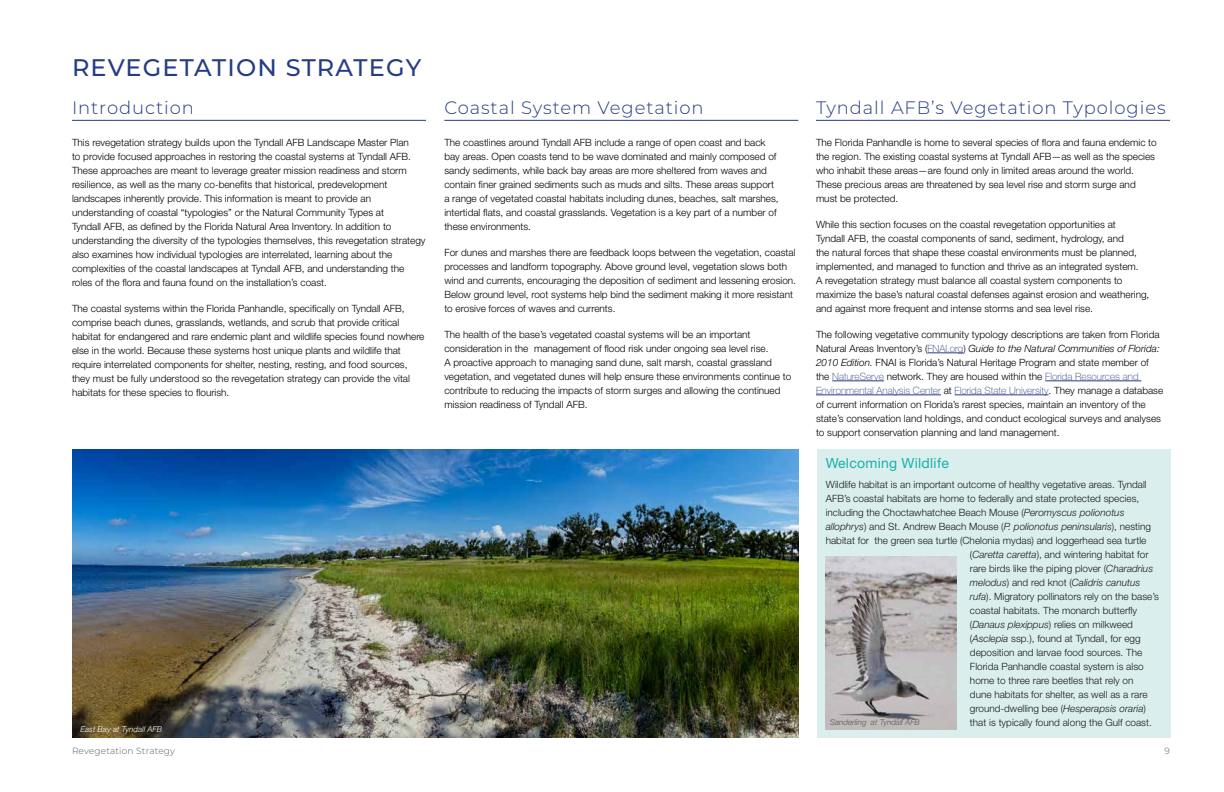
<style>
.page{position:relative;width:1224px;height:792px;background:#fff}
.page>*{position:absolute;margin:0;border:0;box-sizing:border-box;transform-origin:0 0}
.t1{font:500 24px "Montserrat";letter-spacing:.05em;color:#253c84}
.t2{font:300 18px "Montserrat";letter-spacing:.05em;color:#253c84}
.t3{font:14px "Helvetica Neue LT Std";letter-spacing:.02em;color:#00a99d}
.t4{font:300 10px/14px "Helvetica Neue LT Std";color:#000}
.t5{font:italic 300 10px "Helvetica Neue LT Std";color:#000}
.t6{font:300 9px "Montserrat";letter-spacing:.02em;color:#58595b}
.t7{font:italic 300 8px "Helvetica Neue LT Std";color:#58595b}
.t8{font:italic 300 8px "Helvetica Neue LT Std";color:#fff}
.s1{font-weight:100;color:#253c84}
.s2{font-style:italic}
.s3{font-style:normal}
</style>
<div class="page">
<hr style="left:72px;top:120px;width:354px;height:1px;background:#253c84">
<hr style="left:444px;top:120px;width:354px;height:1px;background:#253c84">
<hr style="left:816px;top:120px;width:354px;height:1px;background:#253c84">
<hr style="left:928px;top:353px;width:35px;height:1px;background:#253c84">
<hr style="left:832px;top:381px;width:52px;height:1px;background:#253c84">
<hr style="left:1045px;top:381px;width:96px;height:1px;background:#253c84">
<hr style="left:816px;top:395px;width:125px;height:1px;background:#253c84">
<hr style="left:955px;top:395px;width:94px;height:1px;background:#253c84">
<div style="left:817px;top:449px;width:354px;height:289px;background:#d6eeeb"></div>
<img style="left:826px;top:557px;width:130px;height:172px">
<img style="left:72px;top:449px;width:726px;height:289px">
<h1 class="t1" style="left:72px;top:50px;width:351px">REVEGETATION STRATEGY</h1>
<h2 class="t2" style="left:72px;top:95px;width:123px">Introduction</h2>
<p class="t4" style="left:72px;top:135px;width:355px">This revegetation strategy builds upon the Tyndall AFB Landscape Master Plan<br>to provide focused approaches in restoring the coastal systems at Tyndall AFB.<br>These approaches are meant to leverage greater mission readiness and storm resilience, as well as the many co-benefits that historical, predevelopment landscapes inherently provide. This information is meant to provide an understanding of coastal “typologies” or the Natural Community Types at<br>Tyndall AFB, as defined by the Florida Natural Area Inventory. In addition to understanding the diversity of the typologies themselves, this revegetation strategy also examines how individual typologies are interrelated, learning about the complexities of the coastal landscapes at Tyndall AFB, and understanding the roles of the flora and fauna found on the installation’s coast.</p>
<p class="t4" style="left:72px;top:301px;width:354px">The coastal systems within the Florida Panhandle, specifically on Tyndall AFB, comprise beach dunes, grasslands, wetlands, and scrub that provide critical habitat for endangered and rare endemic plant and wildlife species found nowhere else in the world. Because these systems host unique plants and wildlife that require interrelated components for shelter, nesting, resting, and food sources, they must be fully understood so the revegetation strategy can provide the vital habitats for these species to flourish.</p>
<h2 class="t2" style="left:444px;top:95px;width:261px">Coastal System Vegetation</h2>
<p class="t4" style="left:444px;top:135px;width:336px">The coastlines around Tyndall AFB include a range of open coast and back bay areas. Open coasts tend to be wave dominated and mainly composed of sandy sediments, while back bay areas are more sheltered from waves and contain finer grained sediments such as muds and silts. These areas support a range of vegetated coastal habitats including dunes, beaches, salt marshes, intertidal flats, and coastal grasslands. Vegetation is a key part of a number of these environments.</p>
<p class="t4" style="left:444px;top:245px;width:353px">For dunes and marshes there are feedback loops between the vegetation, coastal processes and landform topography. Above ground level, vegetation slows both wind and currents, encouraging the deposition of sediment and lessening erosion.<br>Below ground level, root systems help bind the sediment making it more resistant to erosive forces of waves and currents.</p>
<p class="t4" style="left:444px;top:327px;width:348px">The health of the base’s vegetated coastal systems will be an important consideration in the management of flood risk under ongoing sea level rise.<br>A proactive approach to managing sand dune, salt marsh, coastal grassland vegetation, and vegetated dunes will help ensure these environments continue to contribute to reducing the impacts of storm surges and allowing the continued mission readiness of Tyndall AFB.</p>
<p class="t8" style="left:80px;top:725px;width:83px">East Bay at Tyndall AFB</p>
<h2 class="t2" style="left:816px;top:95px;width:351px">Tyndall AFB’s Vegetation Typologies</h2>
<p class="t4" style="left:816px;top:135px;width:342px">The Florida Panhandle is home to several species of flora and fauna endemic to the region. The existing coastal systems at Tyndall AFB—as well as the species who inhabit these areas—are found only in limited areas around the world.<br>These precious areas are threatened by sea level rise and storm surge and must be protected.</p>
<p class="t4" style="left:816px;top:217px;width:335px">While this section focuses on the coastal revegetation opportunities at<br>Tyndall AFB, the coastal components of sand, sediment, hydrology, and<br>the natural forces that shape these coastal environments must be planned, implemented, and managed to function and thrive as an integrated system.<br>A revegetation strategy must balance all coastal system components to maximize the base’s natural coastal defenses against erosion and weathering, and against more frequent and intense storms and sea level rise.</p>
<p class="t4" style="left:816px;top:327px;width:349px">The following vegetative community typology descriptions are taken from Florida Natural Areas Inventory’s (<span class="s1">FNAI.org</span>) <span class="s2">Guide to the Natural Communities of Florida:<br>2010 Edition.</span> FNAI is Florida’s Natural Heritage Program and state member of the <span class="s1">NatureServe</span> network. They are housed within the <span class="s1">Florida Resources and Environmental Analysis Center</span> at <span class="s1">Florida State University</span>. They manage a database of current information on Florida’s rarest species, maintain an inventory of the state’s conservation land holdings, and conduct ecological surveys and analyses to support conservation planning and land management.</p>
<h3 class="t3" style="left:826px;top:455px;width:125px">Welcoming Wildlife</h3>
<p class="t4" style="left:826px;top:478px;width:323px">Wildlife habitat is an important outcome of healthy vegetative areas. Tyndall</p>
<p class="t4" style="left:826px;top:492px;width:315px">AFB’s coastal habitats are home to federally and state protected species,</p>
<p class="t4" style="left:826px;top:506px;width:300px">including the Choctawhatchee Beach Mouse (<span class="s2">Peromyscus polionotus</span></p>
<p class="t5" style="left:826px;top:521px;width:327px">allophrys<span class="s3">) and St. Andrew Beach Mouse (</span>P. polionotus peninsularis<span class="s3">), nesting</span></p>
<p class="t4" style="left:826px;top:534px;width:322px">habitat for the green sea turtle (Chelonia mydas) and loggerhead sea turtle</p>
<p class="t4" style="left:970px;top:548px;width:180px">(<span class="s2">Caretta caretta</span>), and wintering habitat for</p>
<p class="t4" style="left:970px;top:562px;width:185px">rare birds like the piping plover (<span class="s2">Charadrius</span></p>
<p class="t5" style="left:970px;top:577px;width:172px">melodus<span class="s3">) and red knot (</span>Calidris canutus</p>
<p class="t4" style="left:970px;top:590px;width:190px"><span class="s2">rufa</span>). Migratory pollinators rely on the base’s</p>
<p class="t4" style="left:970px;top:604px;width:169px">coastal habitats. The monarch butterfly</p>
<p class="t4" style="left:970px;top:618px;width:164px">(<span class="s2">Danaus plexippus</span>) relies on milkweed</p>
<p class="t4" style="left:970px;top:632px;width:172px">(<span class="s2">Asclepia</span> ssp.), found at Tyndall, for egg</p>
<p class="t4" style="left:970px;top:646px;width:174px">deposition and larvae food sources. The</p>
<p class="t4" style="left:970px;top:660px;width:175px">Florida Panhandle coastal system is also</p>
<p class="t4" style="left:970px;top:674px;width:165px">home to three rare beetles that rely on</p>
<p class="t4" style="left:970px;top:688px;width:179px">dune habitats for shelter, as well as a rare</p>
<p class="t4" style="left:970px;top:702px;width:177px">ground‑dwelling bee (<span class="s2">Hesperapsis oraria</span>)</p>
<p class="t7" style="left:830px;top:718px;width:91px">Sanderling at Tyndall AFB</p>
<p class="t4" style="left:970px;top:716px;width:183px">that is typically found along the Gulf coast.</p>
<p class="t6" style="left:72px;top:744px;width:105px">Revegetation Strategy</p>
<p class="t6" style="left:1165px;top:744px;width:7px">9</p>
</div>
